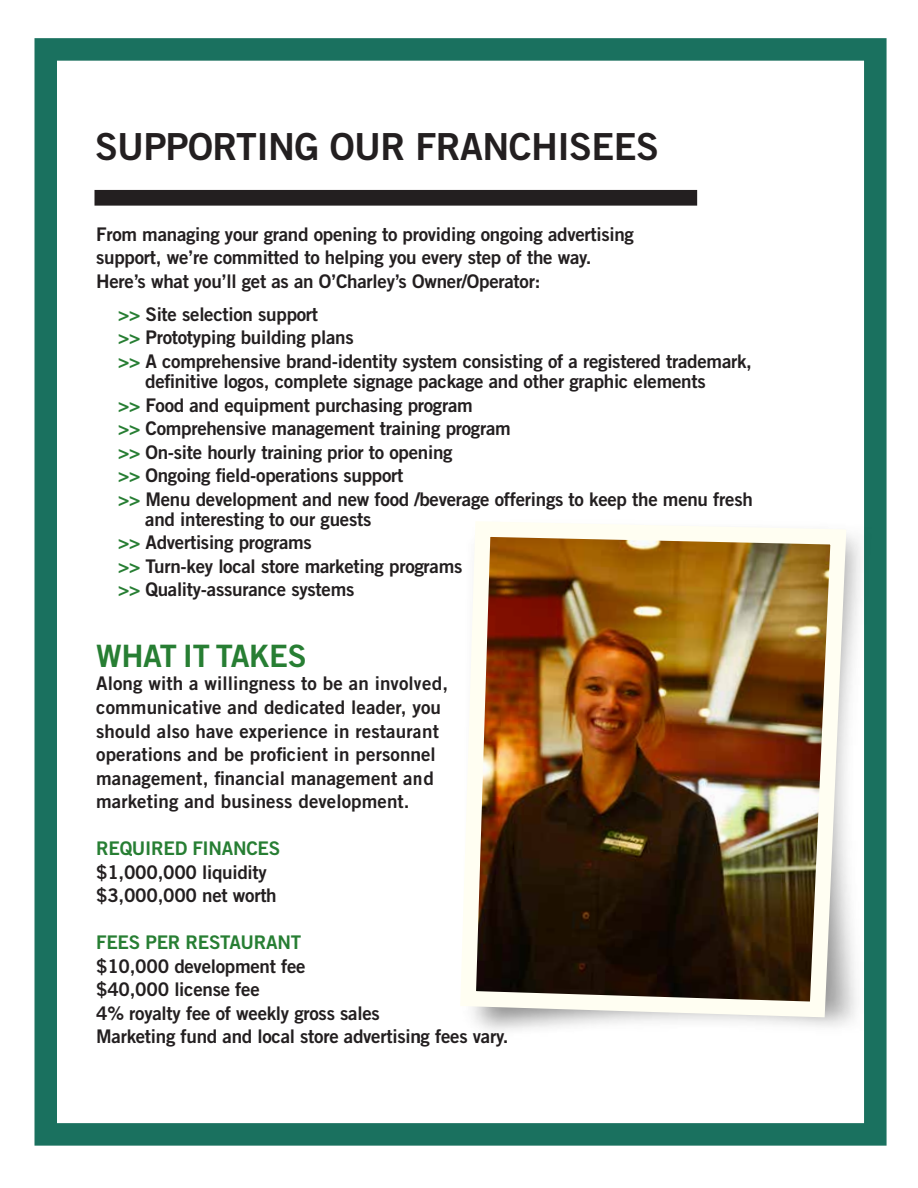
<style>
.page{position:relative;width:918px;height:1188px;background:#fff}
.page>*{position:absolute;margin:0;border:0;box-sizing:border-box;transform-origin:0 0}
.t1{font:37.35px "Trade Gothic LT Std Bd 2";letter-spacing:-.015em;color:#231f20}
.t2{font:30.9px "Trade Gothic LT Std Bd 2";letter-spacing:-.015em;color:#277e33}
.t3{font:18.75px/23.5px "Trade Gothic LT Std Bd 2";letter-spacing:-.015em;color:#231f20}
.t4{font:18.75px/23.5px "Trade Gothic LT Std Bd 2";letter-spacing:.005em;color:#231f20}
.t5{font:18.75px "Trade Gothic LT Std Bd 2";letter-spacing:-.015em;color:#277e33}
.s1{color:#277e33}
</style>
<div class="page">
<div style="left:34px;top:38px;width:853px;height:1108px;border:22px solid #1a715f"></div>
<div style="left:94px;top:190px;width:603px;height:16px;background:#231f20"></div>
<img style="left:480px;top:475px;width:407px;height:619px">
<img style="left:461px;top:513px;width:393px;height:512px">
<h1 class="t1" style="left:95px;top:123px;width:565px">SUPPORTING OUR FRANCHISEES</h1>
<p class="t3" style="left:96px;top:222px;width:539px">From managing your grand opening to providing ongoing advertising support, we’re committed to helping you every step of the way.<br>Here’s what you’ll get as an O’Charley’s Owner/Operator:</p>
<p class="t3" style="left:118px;top:302px;width:635px"><span class="s1">&gt;&gt;</span> Site selection support<br><span class="s1">&gt;&gt;</span> Prototyping building plans<br><span class="s1">&gt;&gt;</span> A comprehensive brand-identity system consisting of a registered trademark,</p>
<p class="t3" style="left:118px;top:369px;width:636px;text-indent:27px">definitive logos, complete signage package and other graphic elements<br><span class="s1">&gt;&gt;</span> Food and equipment purchasing program<br><span class="s1">&gt;&gt;</span> Comprehensive management training program<br><span class="s1">&gt;&gt;</span> On-site hourly training prior to opening<br><span class="s1">&gt;&gt;</span> Ongoing field-operations support<br><span class="s1">&gt;&gt;</span> Menu development and new food /beverage offerings to keep the menu fresh</p>
<p class="t3" style="left:118px;top:507px;width:346px;text-indent:27px">and interesting to our guests<br><span class="s1">&gt;&gt;</span> Advertising programs<br><span class="s1">&gt;&gt;</span> Turn-key local store marketing programs <span class="s1">&gt;&gt;</span> Quality-assurance systems</p>
<h2 class="t2" style="left:96px;top:637px;width:212px">WHAT IT TAKES</h2>
<p class="t4" style="left:96px;top:672px;width:353px">Along with a willingness to be an involved, communicative and dedicated leader, you should also have experience in restaurant operations and be proficient in personnel management, financial management and marketing and business development.</p>
<p class="t5" style="left:96px;top:837px;width:186px">REQUIRED FINANCES</p>
<p class="t3" style="left:96px;top:860px;width:182px">$1,000,000 liquidity $3,000,000 net worth</p>
<p class="t5" style="left:96px;top:931px;width:206px">FEES PER RESTAURANT</p>
<p class="t3" style="left:96px;top:954px;width:414px">$10,000 development fee<br>$40,000 license fee<br>4% royalty fee of weekly gross sales<br>Marketing fund and local store advertising fees vary.</p>
</div>
